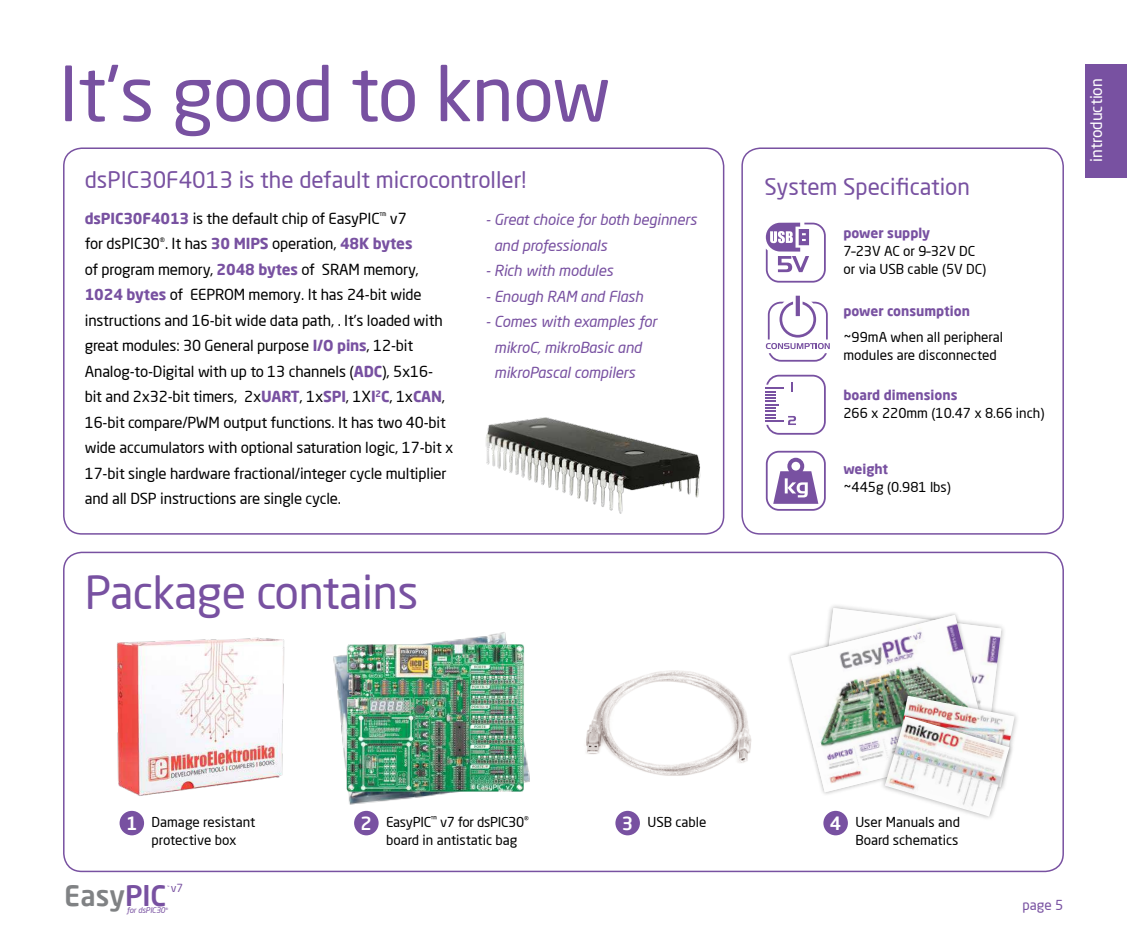
<style>
.page{position:relative;width:1127px;height:936px;background:#fff}
.page>*{position:absolute;margin:0;border:0;box-sizing:border-box;transform-origin:0 0}
.t1{font:75px "Neo Sans Pro";letter-spacing:-.01em;color:#7851a1}
.t2{font:45px "Neo Sans Pro";letter-spacing:-.01em;color:#7851a1}
.t3{font:500 27.9px "Neo Sans Pro";color:#808284}
.t4{font:22.5px "Neo Sans Pro";color:#7851a1}
.t5{font:500 18px "Neo Sans Pro";color:#fff}
.t6{font:15.75px "Neo Sans Pro";color:#fff}
.t7{font:15px/25.5px "Neo Sans Pro";letter-spacing:-.01em;color:#000}
.t8{font:italic 15px/25.5px "Neo Sans Pro";letter-spacing:-.01em;color:#7851a1}
.t9{font:13.5px/18px "Neo Sans Pro";color:#000}
.t10{font:700 13.5px "Neo Sans Pro";color:#7851a1}
.t11{font:13.5px/18px "Neo Sans Pro";letter-spacing:-.02em;color:#000}
.t12{font:13.5px "Neo Sans Pro";color:#7851a1}
.t13{font:10.95px "Neo Sans Pro";color:#7851a1}
.t14{font:italic 7.8px "Neo Sans Pro";letter-spacing:-.02em;color:#7851a1}
.s1{font-weight:700;color:#7851a1}
.s2{color:#7851a1}
</style>
<div class="page">
<div style="left:63px;top:551px;width:1001px;height:321px;border:2px solid #7851a1;border-radius:18px"></div>
<img style="left:586px;top:670px;width:166px;height:106px">
<div style="left:741px;top:147px;width:323px;height:387px;border:2px solid #7851a1;border-radius:18px"></div>
<div style="left:63px;top:147px;width:661px;height:387px;border:2px solid #7851a1;border-radius:18px"></div>
<div style="left:1085px;top:64px;width:42px;height:113px;background:#7851a1"></div>
<svg style="left:766px;top:223px;width:60px;height:59px"></svg>
<img style="left:333px;top:632px;width:197px;height:173px">
<svg style="left:766px;top:296px;width:64px;height:65px"></svg>
<svg style="left:766px;top:375px;width:60px;height:59px"></svg>
<svg style="left:766px;top:451px;width:60px;height:59px"></svg>
<img style="left:346px;top:643px;width:179px;height:149px">
<div style="left:120px;top:810px;width:24px;height:25px;background:#7851a1;border-radius:50%"></div>
<div style="left:354px;top:810px;width:25px;height:25px;background:#7851a1;border-radius:50%"></div>
<div style="left:615px;top:810px;width:25px;height:25px;background:#7851a1;border-radius:50%"></div>
<div style="left:823px;top:810px;width:25px;height:25px;background:#7851a1;border-radius:50%"></div>
<img style="left:486px;top:417px;width:215px;height:97px">
<svg style="left:829px;top:608px;width:172px;height:82px"></svg>
<img style="left:791px;top:615px;width:198px;height:177px">
<div style="left:889px;top:690px;width:130px;height:102px;background:#000;opacity:.3"></div>
<img style="left:894px;top:695px;width:120px;height:16px">
<div style="left:879px;top:711px;width:135px;height:110px;background:#000;opacity:.35"></div>
<img style="left:885px;top:716px;width:124px;height:100px">
<img style="left:117px;top:637px;width:168px;height:159px">
<h1 class="t1" style="left:59px;top:64px;width:554px">It's good to know</h1>
<h3 class="t4" style="left:85px;top:170px;width:443px">dsPIC30F4013 is the default microcontroller!</h3>
<p class="t7" style="left:85px;top:206px;width:370px"><span class="s1">dsPIC30F4013</span> is the default chip of EasyPIC<sup>™</sup> v7<br>for dsPIC30<sup>®</sup>. It has <span class="s1">30 MIPS</span> operation, <span class="s1">48K bytes<br></span>of program memory, <span class="s1">2048 bytes</span> of SRAM memory, <span class="s1">1024 bytes</span> of EEPROM memory. It has 24-bit wide instructions and 16-bit wide data path, . It’s loaded with great modules: 30 General purpose <span class="s1">I/O pins</span>, 12-bit Analog-to-Digital with up to 13 channels (<span class="s1">ADC</span>), 5x16- bit and 2x32-bit timers, 2x<span class="s1">UART</span>, 1x<span class="s1">SPI</span>, 1X<span class="s1">I</span><sup>2</sup><span class="s1">C</span>, 1x<span class="s1">CAN</span>, 16-bit compare/PWM output functions. It has two 40-bit wide accumulators with optional saturation logic, 17-bit x 17-bit single hardware fractional/integer cycle multiplier and all DSP instructions are single cycle.</p>
<p class="t8" style="left:494px;top:208px;width:204px;text-indent:-9px">- Great choice for both beginners and professionals</p>
<p class="t8" style="left:485px;top:259px;width:129px">- Rich with modules</p>
<p class="t8" style="left:485px;top:284px;width:159px">- Enough RAM and Flash</p>
<p class="t8" style="left:494px;top:310px;width:164px;text-indent:-9px">- Comes with examples for mikroC, mikroBasic and mikroPascal compilers</p>
<h2 class="t2" style="left:85px;top:575px;width:335px">Package contains</h2>
<h3 class="t4" style="left:764px;top:173px;width:207px">System Specification</h3>
<p class="t10" style="left:843px;top:227px;width:88px">power supply</p>
<p class="t9" style="left:843px;top:243px;width:144px">7–23V AC or 9–32V DC or via USB cable (5V DC)</p>
<p class="t10" style="left:843px;top:306px;width:128px">power consumption</p>
<p class="t9" style="left:843px;top:329px;width:161px">~99mA when all peripheral modules are disconnected</p>
<p class="t10" style="left:843px;top:389px;width:115px">board dimensions</p>
<p class="t9" style="left:843px;top:405px;width:202px">266 x 220mm (10.47 x 8.66 inch)</p>
<p class="t10" style="left:843px;top:464px;width:46px">weight</p>
<p class="t9" style="left:843px;top:479px;width:109px">~445g (0.981 lbs)</p>
<p class="t6" style="left:1090px;top:162px;width:85px;rotate:-90deg">introduction</p>
<p class="t5" style="left:126px;top:815px;width:13px">1</p>
<p class="t5" style="left:361px;top:815px;width:13px">2</p>
<p class="t5" style="left:622px;top:815px;width:13px">3</p>
<p class="t5" style="left:830px;top:815px;width:13px">4</p>
<p class="t9" style="left:152px;top:813px;width:105px">Damage resistant protective box</p>
<p class="t11" style="left:386px;top:813px;width:144px">EasyPIC<sup>™</sup> v7 for dsPIC30<sup>® </sup>board in antistatic bag</p>
<p class="t9" style="left:647px;top:813px;width:61px">USB cable</p>
<p class="t9" style="left:855px;top:813px;width:106px">User Manuals and<br>Board schematics</p>
<p class="t13" style="left:171px;top:883px;width:14px">v7</p>
<h3 class="t3" style="left:64px;top:884px;width:104px">Easy<span class="s2">PIC</span></h3>
<p class="t14" style="left:127px;top:907px;width:42px">for dsPIC30<sup>®</sup></p>
<p class="t12" style="left:1022px;top:899px;width:42px">page 5</p>
</div>
